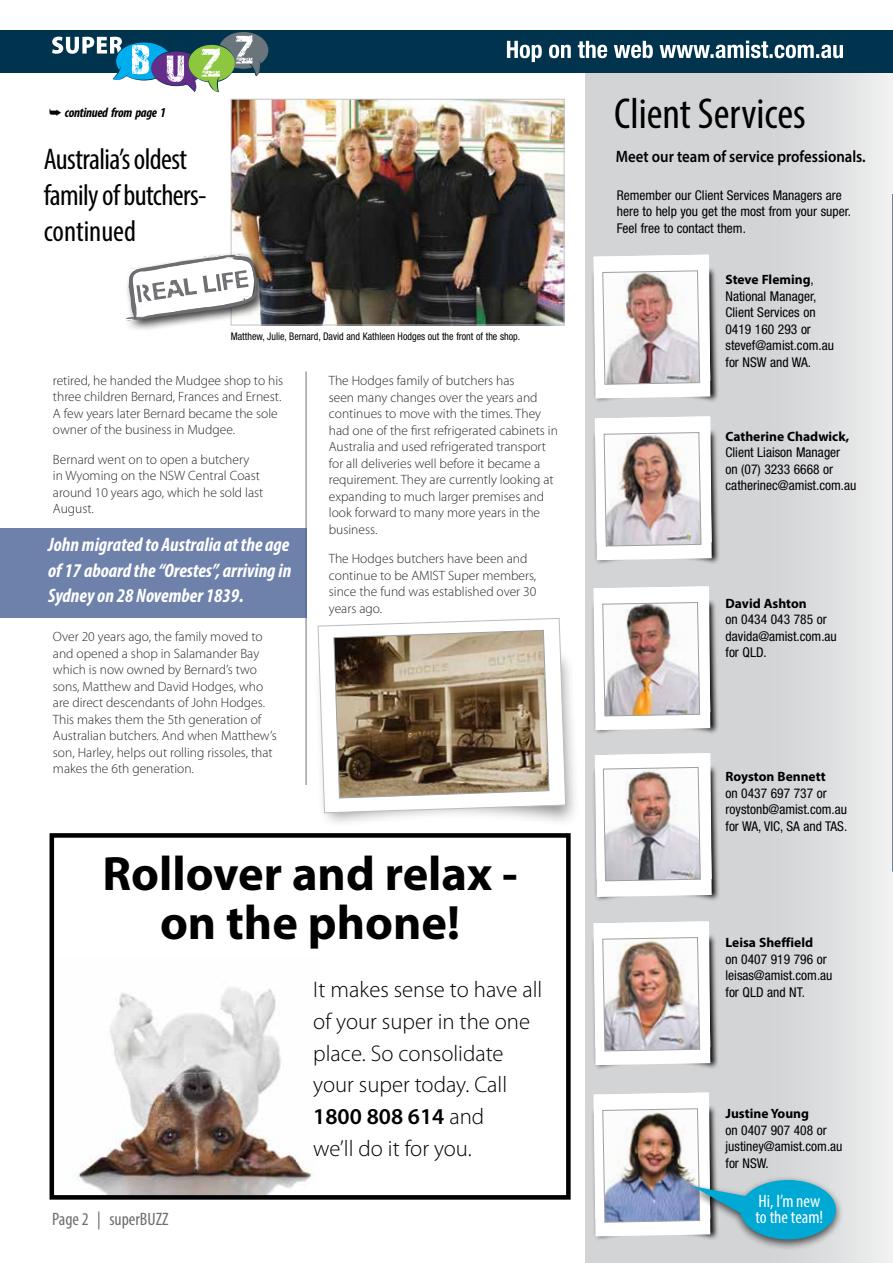
<style>
.page{position:relative;width:893px;height:1263px;background:#fff}
.page>*{position:absolute;margin:0;border:0;box-sizing:border-box;transform-origin:0 0}
.t1{font:700 48.45px/48.4px "Myriad Pro";color:#000;text-align:center}
.t2{font:condensed 43.5px "Myriad Pro";color:#000}
.t3{font:condensed 30px/36px "Myriad Pro";letter-spacing:-.02em;color:#000}
.t4{font:300 22.65px/31.8px "Myriad Pro";color:#000}
.t5{font:italic 700 condensed 19.5px/25.5px "Myriad Pro";color:#fff;text-align:justify}
.t6{font:condensed 18px/16.5px "Myriad Pro";color:#fff}
.t7{font:condensed 18px "Myriad Pro";color:#6d6e71}
.t8{font:600 16.5px "Myriad Pro";color:#000;scale:.9 1}
.t9{font:300 13.5px/16.5px "Myriad Pro";color:#292829}
.t10{font:condensed 13.5px/16.5px "Helvetica Neue";color:#000}
.t11{font:700 13.5px "Myriad Pro";color:#000}
.t12{font:italic 700 condensed 13.5px "Myriad Pro";letter-spacing:-.02em;color:#000}
.t13{font:condensed 10.5px "Helvetica Neue";color:#000;scale:.95 1}
.s1{font-weight:600}
.s2{font-family:"Helvetica Neue";font-weight:400;font-stretch:condensed}
</style>
<div class="page">
<img style="left:233px;top:101px;width:329px;height:222px">
<div style="left:231px;top:99px;width:333px;height:226px;border:1px solid #c2c4c6"></div>
<div style="left:586px;top:72px;width:307px;height:1191px;background:linear-gradient(to right,#ccced0,#e3e4e5)"></div>
<svg style="left:592px;top:765px;width:128px;height:137px;background:#b4b5b7"></svg>
<svg style="left:595px;top:753px;width:117px;height:144px"></svg>
<svg style="left:591px;top:598px;width:128px;height:137px;background:#acadaf"></svg>
<img style="left:593px;top:586px;width:117px;height:144px">
<svg style="left:591px;top:266px;width:128px;height:137px;background:#acadaf"></svg>
<svg style="left:593px;top:255px;width:117px;height:143px"></svg>
<svg style="left:591px;top:933px;width:128px;height:137px;background:#acadaf"></svg>
<img style="left:593px;top:921px;width:117px;height:144px">
<div style="left:591px;top:1104px;width:128px;height:137px;background:#d1d2d4"></div>
<svg style="left:592px;top:428px;width:128px;height:137px;background:#b4b5b7"></svg>
<img style="left:595px;top:416px;width:117px;height:144px">
<div style="left:0;top:30px;width:893px;height:42px;background:#00334e"></div>
<svg style="left:52px;top:32px;width:216px;height:60px"></svg>
<svg style="left:507px;top:41px;width:336px;height:21px"></svg>
<hr style="left:892px;top:194px;width:1px;height:678px;background:#6a747b">
<hr style="left:306px;top:371px;width:1px;height:414px;background:#6a747b">
<div style="left:123px;top:250px;width:146px;height:84px;background:#000;opacity:.75"></div>
<svg style="left:123px;top:253px;width:134px;height:70px"></svg>
<div style="left:0;top:528px;width:307px;height:90px;background:#6d81ab"></div>
<div style="left:50px;top:833px;width:521px;height:366px;border:5px solid #000"></div>
<img style="left:56px;top:987px;width:266px;height:207px">
<div style="left:314px;top:648px;width:266px;height:180px;background:#000;opacity:.44"></div>
<svg style="left:317px;top:618px;width:249px;height:195px"></svg>
<svg style="left:321px;top:620px;width:239px;height:179px"></svg>
<div style="left:686px;top:1175px;width:158px;height:75px;background:#000;opacity:.68"></div>
<img style="left:593px;top:1092px;width:243px;height:147px">
<p class="t12" style="left:49px;top:104px;width:118px">➥ continued from page 1</p>
<h3 class="t3" style="left:44px;top:140px;width:164px">Australia’s oldest family of butchers&shy;continued</h3>
<p class="t13" style="left:231px;top:330px;width:306px">Matthew, Julie, Bernard, David and Kathleen Hodges out the front of the shop.</p>
<p class="t9" style="left:53px;top:372px;width:232px">retired, he handed the Mudgee shop to his three children Bernard, Frances and Ernest.<br>A few years later Bernard became the sole owner of the business in Mudgee.</p>
<p class="t9" style="left:53px;top:451px;width:212px">Bernard went on to open a butchery<br>in Wyoming on the NSW Central Coast around 10 years ago, which he sold last<br>August.</p>
<h3 class="t5" style="left:48px;top:532px;width:245px">John migrated to Australia at the age of 17 aboard the “Orestes”, arriving in Sydney on 28 November 1839.</h3>
<p class="t9" style="left:53px;top:628px;width:225px">Over 20 years ago, the family moved to and opened a shop in Salamander Bay which is now owned by Bernard’s two sons, Matthew and David Hodges, who are direct descendants of John Hodges.<br>This makes them the 5th generation of Australian butchers. And when Matthew’s son, Harley, helps out rolling rissoles, that makes the 6th generation.</p>
<p class="t9" style="left:329px;top:372px;width:231px">The Hodges family of butchers has<br>seen many changes over the years and continues to move with the times. They had one of the first refrigerated cabinets in Australia and used refrigerated transport for all deliveries well before it became a requirement. They are currently looking at expanding to much larger premises and look forward to many more years in the business.</p>
<p class="t9" style="left:329px;top:550px;width:209px">The Hodges butchers have been and continue to be AMIST Super members, since the fund was established over 30 years ago.</p>
<h1 class="t1" style="left:102px;top:848px;width:417px">Rollover and relax - on the phone!</h1>
<h3 class="t4" style="left:313px;top:973px;width:231px">It makes sense to have all of your super in the one place. So consolidate your super today. Call<br><span class="s1">1800 808 614</span> and<br>we’ll do it for you.</h3>
<h3 class="t7" style="left:52px;top:1208px;width:118px">Page 2 | superBUZZ</h3>
<h2 class="t2" style="left:614px;top:87px;width:193px">Client Services</h2>
<p class="t8" style="left:616px;top:146px;width:279px">Meet our team of service professionals.</p>
<p class="t10" style="left:617px;top:186px;width:236px">Remember our Client Services Managers are here to help you get the most from your super.<br>Feel free to contact them.</p>
<p class="t11" style="left:725px;top:271px;width:90px">Steve Fleming<span class="s2">,</span></p>
<p class="t10" style="left:725px;top:287px;width:110px">National Manager,<br>Client Services on<br>0419 160 293 or stevef@amist.com.au for NSW and WA.</p>
<p class="t11" style="left:725px;top:427px;width:125px">Catherine Chadwick,</p>
<p class="t10" style="left:725px;top:444px;width:132px">Client Liaison Manager<br>on (07) 3233 6668 or catherinec@amist.com.au</p>
<p class="t11" style="left:725px;top:594px;width:83px">David Ashton</p>
<p class="t10" style="left:725px;top:611px;width:113px">on 0434 043 785 or davida@amist.com.au for QLD.</p>
<p class="t11" style="left:725px;top:768px;width:102px">Royston Bennett</p>
<p class="t10" style="left:725px;top:784px;width:123px">on 0437 697 737 or roystonb@amist.com.au for WA, VIC, SA and TAS.</p>
<p class="t11" style="left:725px;top:934px;width:89px">Leisa Sheffield</p>
<p class="t10" style="left:725px;top:950px;width:108px">on 0407 919 796 or leisas@amist.com.au for QLD and NT.</p>
<p class="t11" style="left:725px;top:1105px;width:85px">Justine Young</p>
<p class="t10" style="left:725px;top:1122px;width:118px">on 0407 907 408 or justiney@amist.com.au for NSW.</p>
<h3 class="t6" style="left:755px;top:1192px;width:69px">Hi, I’m new to the team!</h3>
</div>
